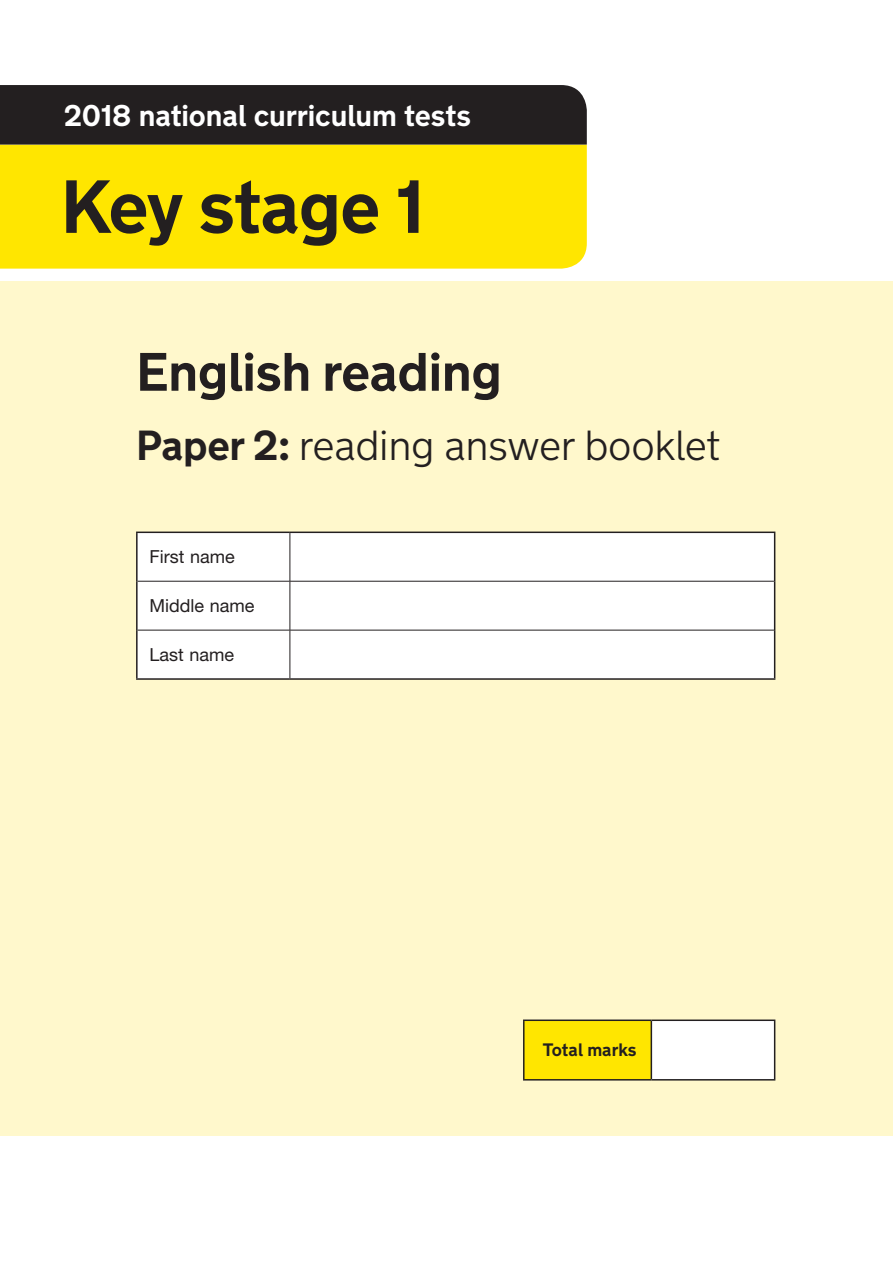
<style>
.page{position:relative;width:893px;height:1263px;background:#fff}
.page>*{position:absolute;margin:0;border:0;box-sizing:border-box;transform-origin:0 0}
.t1{font:700 75px "New Transport";letter-spacing:-.015em;color:#231f20}
.t2{font:700 54px "New Transport";letter-spacing:-.01em;color:#231f20}
.t3{font:300 42px "New Transport";letter-spacing:-.01em;color:#231f20}
.t4{font:700 30px "New Transport";letter-spacing:-.005em;color:#fff}
.t5{font:18px "Helvetica Neue LT Std";color:#231f20}
.t6{font:700 18px "New Transport";color:#231f20}
.s1{font-weight:700}
</style>
<div class="page">
<div style="left:0;top:281px;width:893px;height:854px;background:#fff8cc"></div>
<div style="left:0;top:145px;width:587px;height:124px;background:#ffe600"></div>
<div style="left:0;top:85px;width:587px;height:60px;background:#231f20"></div>
<div style="left:524px;top:1020px;width:127px;height:60px;background:#ffe600"></div>
<div style="left:651px;top:1020px;width:124px;height:60px;background:#fff"></div>
<hr style="left:651px;top:1019px;width:124px;height:2px;background:#231f20">
<hr style="left:774px;top:1021px;width:1px;height:58px;background:#231f20">
<hr style="left:651px;top:1079px;width:124px;height:1px;background:#231f20">
<hr style="left:523px;top:1019px;width:128px;height:2px;background:#231f20">
<hr style="left:523px;top:1021px;width:1px;height:58px;background:#231f20">
<hr style="left:651px;top:1021px;width:1px;height:58px;background:#231f20">
<hr style="left:523px;top:1079px;width:128px;height:1px;background:#231f20">
<div style="left:138px;top:533px;width:636px;height:145px;background:#fff"></div>
<hr style="left:290px;top:533px;width:1px;height:48px;background:#231f20">
<hr style="left:138px;top:581px;width:152px;height:1px;background:#231f20">
<hr style="left:290px;top:581px;width:484px;height:1px;background:#231f20">
<hr style="left:290px;top:581px;width:1px;height:49px;background:#231f20">
<hr style="left:138px;top:630px;width:152px;height:1px;background:#231f20">
<hr style="left:290px;top:630px;width:1px;height:48px;background:#231f20">
<hr style="left:290px;top:630px;width:484px;height:1px;background:#231f20">
<hr style="left:136px;top:531px;width:154px;height:2px;background:#231f20">
<hr style="left:136px;top:533px;width:2px;height:48px;background:#231f20">
<hr style="left:290px;top:531px;width:485px;height:2px;background:#231f20">
<hr style="left:136px;top:581px;width:2px;height:49px;background:#231f20">
<hr style="left:136px;top:630px;width:2px;height:48px;background:#231f20">
<hr style="left:136px;top:678px;width:154px;height:2px;background:#231f20">
<hr style="left:290px;top:678px;width:485px;height:2px;background:#231f20">
<hr style="left:774px;top:533px;width:1px;height:48px;background:#231f20">
<hr style="left:774px;top:581px;width:1px;height:49px;background:#231f20">
<hr style="left:774px;top:630px;width:1px;height:48px;background:#231f20">
<p class="t4" style="left:64px;top:97px;width:409px">2018 national curriculum tests</p>
<h1 class="t1" style="left:61px;top:159px;width:365px">Key stage 1</h1>
<p class="t2" style="left:136px;top:338px;width:367px">English reading</p>
<p class="t3" style="left:136px;top:419px;width:586px"><span class="s1">Paper 2:</span> reading answer booklet</p>
<p class="t5" style="left:150px;top:546px;width:87px">First name</p>
<p class="t5" style="left:150px;top:595px;width:106px">Middle name</p>
<p class="t5" style="left:150px;top:644px;width:86px">Last name</p>
<p class="t6" style="left:543px;top:1039px;width:96px">Total marks</p>
</div>
